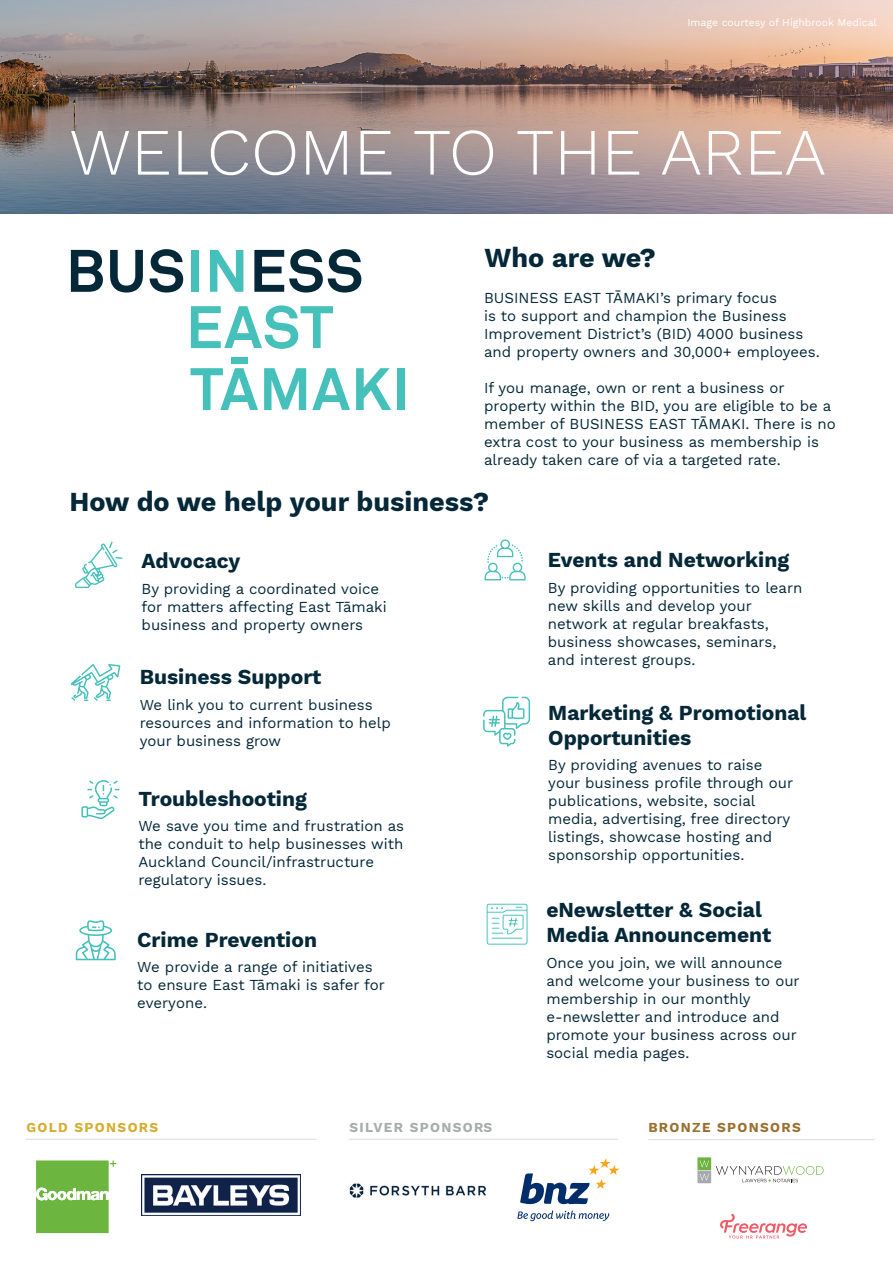
<style>
.page{position:relative;width:893px;height:1263px;background:#fff}
.page>*{position:absolute;margin:0;border:0;box-sizing:border-box;transform-origin:0 0}
.t1{font:300 66.15px "Work Sans";color:#fff}
.t2{font:700 27px "Work Sans";color:#052839}
.t3{font:700 21px/25.2px "Work Sans";color:#052839}
.t4{font:15px/18px "Work Sans";color:#052839}
.t5{font:700 13.5px "Work Sans";letter-spacing:.1em;color:#a7adad}
.t6{font:700 13.5px "Work Sans";letter-spacing:.1em;color:#9a7131}
.t7{font:700 13.5px "Work Sans";letter-spacing:.1em;color:#d4ae32}
.t8{font:10.5px "Work Sans";color:#fff}
</style>
<div class="page">
<img style="left:349px;top:1183px;width:137px;height:15px">
<img style="left:141px;top:1175px;width:159px;height:40px">
<img style="left:0;top:0;width:893px;height:213px">
<svg style="left:81px;top:780px;width:38px;height:39px"></svg>
<svg style="left:76px;top:920px;width:40px;height:40px"></svg>
<svg style="left:485px;top:539px;width:41px;height:41px"></svg>
<svg style="left:483px;top:697px;width:47px;height:50px"></svg>
<svg style="left:71px;top:664px;width:49px;height:37px"></svg>
<svg style="left:75px;top:541px;width:47px;height:47px"></svg>
<svg style="left:697px;top:1157px;width:126px;height:26px"></svg>
<svg style="left:36px;top:1160px;width:80px;height:73px"></svg>
<svg style="left:520px;top:1158px;width:100px;height:46px"></svg>
<svg style="left:517px;top:1210px;width:92px;height:11px"></svg>
<svg style="left:191px;top:305px;width:142px;height:44px"></svg>
<svg style="left:71px;top:250px;width:32px;height:42px"></svg>
<svg style="left:110px;top:250px;width:33px;height:43px"></svg>
<svg style="left:150px;top:249px;width:33px;height:44px"></svg>
<div style="left:191px;top:250px;width:8px;height:42px;background:#45c0ba"></div>
<svg style="left:210px;top:250px;width:33px;height:42px"></svg>
<svg style="left:254px;top:249px;width:107px;height:44px"></svg>
<svg style="left:190px;top:368px;width:68px;height:42px"></svg>
<svg style="left:264px;top:368px;width:42px;height:42px"></svg>
<svg style="left:312px;top:368px;width:38px;height:42px"></svg>
<svg style="left:356px;top:368px;width:35px;height:42px"></svg>
<div style="left:397px;top:368px;width:8px;height:42px;background:#45c0ba"></div>
<div style="left:231px;top:357px;width:16px;height:7px;background:#45c0ba"></div>
<hr style="left:349px;top:1139px;width:269px;height:1px;background:#d6dde2">
<hr style="left:648px;top:1139px;width:227px;height:1px;background:#d6dde2">
<hr style="left:26px;top:1139px;width:291px;height:1px;background:#d6dde2">
<svg style="left:720px;top:1214px;width:87px;height:24px"></svg>
<svg style="left:486px;top:903px;width:42px;height:42px"></svg>
<p class="t8" style="left:687px;top:14px;width:191px">Image courtesy of Highbrook Medical</p>
<h1 class="t1" style="left:69px;top:102px;width:758px">WELCOME TO THE AREA</h1>
<h2 class="t2" style="left:484px;top:237px;width:173px">Who are we?</h2>
<p class="t4" style="left:484px;top:288px;width:337px">BUSINESS EAST TĀMAKI’s primary focus<br>is to support and champion the Business Improvement District’s (BID) 4000 business and property owners and 30,000+ employees.</p>
<p class="t4" style="left:484px;top:378px;width:353px">If you manage, own or rent a business or property within the BID, you are eligible to be a member of BUSINESS EAST TĀMAKI. There is no extra cost to your business as membership is already taken care of via a targeted rate.</p>
<h2 class="t2" style="left:69px;top:482px;width:421px">How do we help your business?</h2>
<h3 class="t3" style="left:142px;top:547px;width:100px">Advocacy</h3>
<p class="t4" style="left:142px;top:579px;width:247px">By providing a coordinated voice for matters affecting East Tāmaki business and property owners</p>
<h3 class="t3" style="left:140px;top:664px;width:183px">Business Support</h3>
<p class="t4" style="left:140px;top:695px;width:253px">We link you to current business resources and information to help your business grow</p>
<h3 class="t3" style="left:548px;top:699px;width:260px">Marketing &amp; Promotional<br>Opportunities</h3>
<p class="t4" style="left:548px;top:755px;width:246px">By providing avenues to raise your business profile through our publications, website, social media, advertising, free directory listings, showcase hosting and sponsorship opportunities.</p>
<h3 class="t3" style="left:548px;top:547px;width:243px">Events and Networking</h3>
<p class="t4" style="left:548px;top:578px;width:256px">By providing opportunities to learn new skills and develop your network at regular breakfasts, business showcases, seminars, and interest groups.</p>
<h3 class="t3" style="left:138px;top:785px;width:170px">Troubleshooting</h3>
<p class="t4" style="left:138px;top:817px;width:267px">We save you time and frustration as the conduit to help businesses with<br>Auckland Council/infrastructure regulatory issues.</p>
<h3 class="t3" style="left:137px;top:926px;width:181px">Crime Prevention</h3>
<p class="t4" style="left:137px;top:957px;width:249px">We provide a range of initiatives to ensure East Tāmaki is safer for everyone.</p>
<h3 class="t3" style="left:546px;top:896px;width:226px">eNewsletter &amp; Social<br>Media Announcement</h3>
<p class="t4" style="left:546px;top:953px;width:255px">Once you join, we will announce and welcome your business to our membership in our monthly e-newsletter and introduce and promote your business across our social media pages.</p>
<p class="t7" style="left:26px;top:1117px;width:133px">GOLD SPONSORS</p>
<p class="t5" style="left:350px;top:1117px;width:144px">SILVER SPONSORS</p>
<p class="t6" style="left:648px;top:1117px;width:154px">BRONZE SPONSORS</p>
</div>
